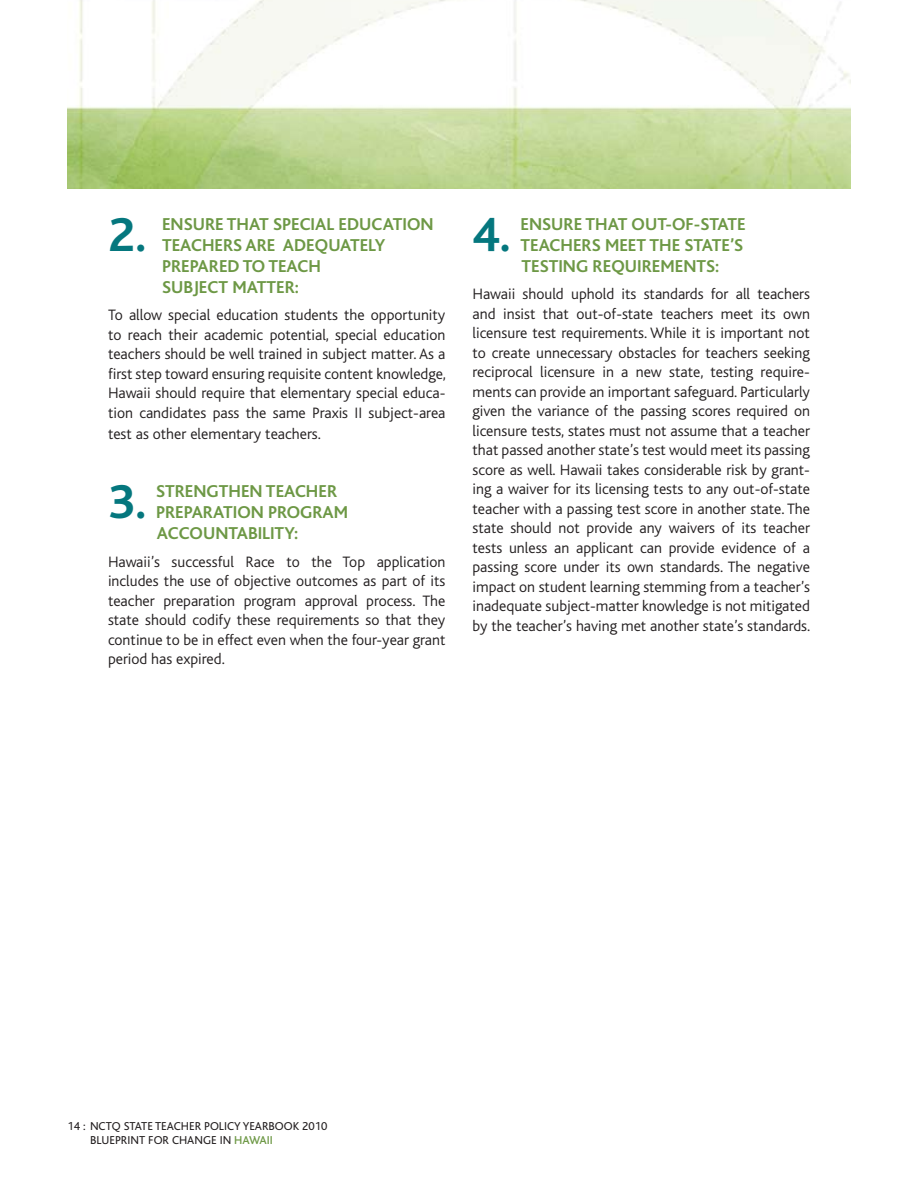
<style>
.page{position:relative;width:918px;height:1188px;background:#fff}
.page>*{position:absolute;margin:0;border:0;box-sizing:border-box;transform-origin:0 0}
.t1{font:700 49.8px "Bliss";color:#05777e}
.t2{font:700 18px/21px "Bliss";color:#6d9845}
.t3{font:300 15.75px/19.5px "Bliss";color:#231f20;text-align:justify}
.t4{font:12px/14.4px "Bliss";color:#231f20}
.s1{font-weight:500;color:#6d9845}
</style>
<div class="page">
<img style="left:68px;top:0;width:782px;height:189px">
<h1 class="t1" style="left:108px;top:209px;width:40px">2.</h1>
<p class="t2" style="left:162px;top:214px;width:273px">ENSURE THAT SPECIAL EDUCATION<br>TEACHERS ARE ADEQUATELY<br>PREPARED TO TEACH<br>SUBJECT MATTER:</p>
<p class="t3" style="left:108px;top:306px;width:340px">To allow special education students the opportunity to reach their academic potential, special education teachers should be well trained in subject matter. As a first step toward ensuring requisite content knowledge, Hawaii should require that elementary special educa&shy;tion candidates pass the same Praxis II subject-area</p>
<p class="t3" style="left:108px;top:424px;width:214px">test as other elementary teachers.</p>
<h1 class="t1" style="left:108px;top:476px;width:40px">3.</h1>
<p class="t2" style="left:156px;top:481px;width:12px">STRENGTHEN</p>
<p class="t2" style="left:156px;top:481px;width:194px;text-indent:110px">TEACHER<br>PREPARATION PROGRAM<br>ACCOUNTABILITY</p>
<p class="t2" style="left:294px;top:523px;width:6px">:</p>
<p class="t3" style="left:108px;top:552px;width:339px">Hawaii’s successful Race to the Top application includes the use of objective outcomes as part of its teacher preparation program approval process. The state should codify these requirements so that they continue to be in effect even when the four-year grant period has expired.</p>
<h1 class="t1" style="left:472px;top:209px;width:40px">4.</h1>
<p class="t2" style="left:521px;top:214px;width:227px">ENSURE THAT OUT-OF-STATE<br>TEACHERS MEET THE STATE’S<br>TESTING REQUIREMENTS:</p>
<p class="t3" style="left:472px;top:285px;width:339px">Hawaii should uphold its standards for all teachers and insist that out-of-state teachers meet its own licensure test requirements. While it is important not to create unnecessary obstacles for teachers seeking reciprocal licensure in a new state, testing require&shy;ments can provide an important safeguard. Particularly given the variance of the passing scores required on licensure tests, states must not assume that a teacher that passed another state’s test would meet its passing score as well. Hawaii takes considerable risk by grant&shy;ing a waiver for its licensing tests to any out-of-state teacher with a passing test score in another state. The state should not provide any waivers of its teacher tests unless an applicant can provide evidence of a passing score under its own standards. The negative impact on student learning stemming from a teacher’s inadequate subject-matter knowledge is not mitigated by the teacher’s having met another state’s standards.</p>
<p class="t4" style="left:90px;top:1119px;width:239px;text-indent:-22px">14 : NCTQ STATE TEACHER POLICY YEARBOOK 2010<br>BLUEPRINT FOR CHANGE IN <span class="s1">HAWAII</span></p>
</div>
